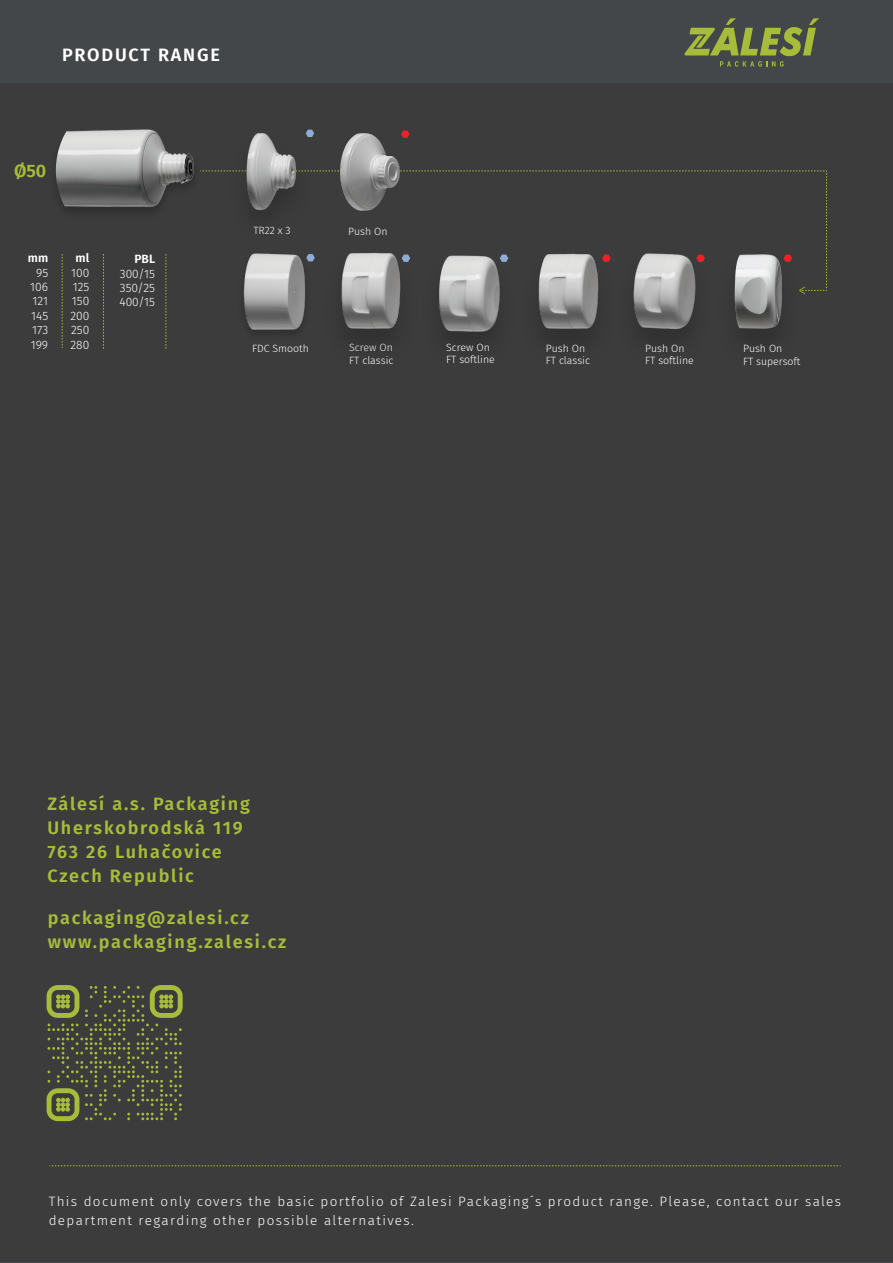
<style>
.page{position:relative;width:893px;height:1263px;background:#fff}
.page>*{position:absolute;margin:0;border:0;box-sizing:border-box;transform-origin:0 0}
.t1{font:600 18px/24px "Fira Sans";letter-spacing:.1em;color:#a7bd39}
.t2{font:600 18px "Fira Sans";letter-spacing:.1em;color:#fff}
.t3{font:300 13.5px/19.5px "Fira Sans";letter-spacing:.1em;color:#fff}
.t4{font:300 12px/14.4px "Fira Sans";color:#fff;text-align:justify}
.t5{font:600 12px "Fira Sans";color:#fff}
.t6{font:300 10.5px/12.6px "Fira Sans";color:#fff}
</style>
<div class="page">
<div style="left:0;top:0;width:893px;height:1262px;background:#444749"></div>
<div style="left:0;top:83px;width:893px;height:1179px;background:#3c3c3d"></div>
<img style="left:243px;top:294px;width:62px;height:38px">
<img style="left:56px;top:129px;width:138px;height:81px">
<svg style="left:684px;top:18px;width:135px;height:49px"></svg>
<svg style="left:62px;top:254px;width:1px;height:94px"></svg>
<svg style="left:103px;top:254px;width:1px;height:95px"></svg>
<svg style="left:166px;top:254px;width:1px;height:95px"></svg>
<img style="left:244px;top:133px;width:77px;height:38px">
<img style="left:534px;top:294px;width:67px;height:38px">
<img style="left:434px;top:294px;width:70px;height:38px">
<img style="left:629px;top:294px;width:71px;height:36px">
<img style="left:730px;top:294px;width:58px;height:36px">
<img style="left:336px;top:294px;width:68px;height:37px">
<svg style="left:50px;top:1165px;width:791px;height:1px"></svg>
<img style="left:340px;top:133px;width:60px;height:38px">
<svg style="left:401px;top:131px;width:9px;height:7px"></svg>
<svg style="left:306px;top:130px;width:8px;height:7px"></svg>
<svg style="left:200px;top:171px;width:627px;height:123px"></svg>
<svg style="left:47px;top:985px;width:136px;height:136px"></svg>
<h1 class="t2" style="left:62px;top:40px;width:159px">PRODUCT RANGE</h1>
<h1 class="t1" style="left:14px;top:157px;width:34px">Ø50</h1>
<p class="t5" style="left:28px;top:248px;width:22px">mm</p>
<p class="t4" style="left:30px;top:265px;width:19px;text-align:center">95<br>106<br>121<br>145<br>173<br>199</p>
<p class="t5" style="left:76px;top:248px;width:15px">ml</p>
<p class="t4" style="left:70px;top:265px;width:20px">100<br>125<br>150<br>200<br>250<br>280</p>
<p class="t5" style="left:134px;top:249px;width:22px">PBL</p>
<p class="t4" style="left:119px;top:266px;width:37px">300/15<br>350/25<br>400/15</p>
<p class="t6" style="left:253px;top:224px;width:39px">TR22 x 3</p>
<p class="t6" style="left:348px;top:225px;width:41px">Push On</p>
<p class="t6" style="left:252px;top:341px;width:58px">FDC Smooth</p>
<p class="t6" style="left:446px;top:341px;width:50px">Screw On<br>FT softline</p>
<p class="t6" style="left:645px;top:342px;width:50px">Push On<br>FT softline</p>
<p class="t6" style="left:743px;top:342px;width:59px">Push On<br>FT supersoft</p>
<p class="t6" style="left:349px;top:341px;width:46px">Screw On<br>FT classic</p>
<p class="t6" style="left:546px;top:342px;width:46px">Push On<br>FT classic</p>
<h1 class="t1" style="left:47px;top:791px;width:204px">Zálesí a.s. Packaging<br>Uherskobrodská 119<br>763 26 Luhačovice<br>Czech Republic</h1>
<h1 class="t1" style="left:48px;top:904px;width:240px">packaging@zalesi.cz www.packaging.zalesi.cz</h1>
<p class="t3" style="left:49px;top:1191px;width:794px">This document only covers the basic portfolio of Zalesi Packaging´s product range. Please, contact our sales department regarding other possible alternatives.</p>
</div>
